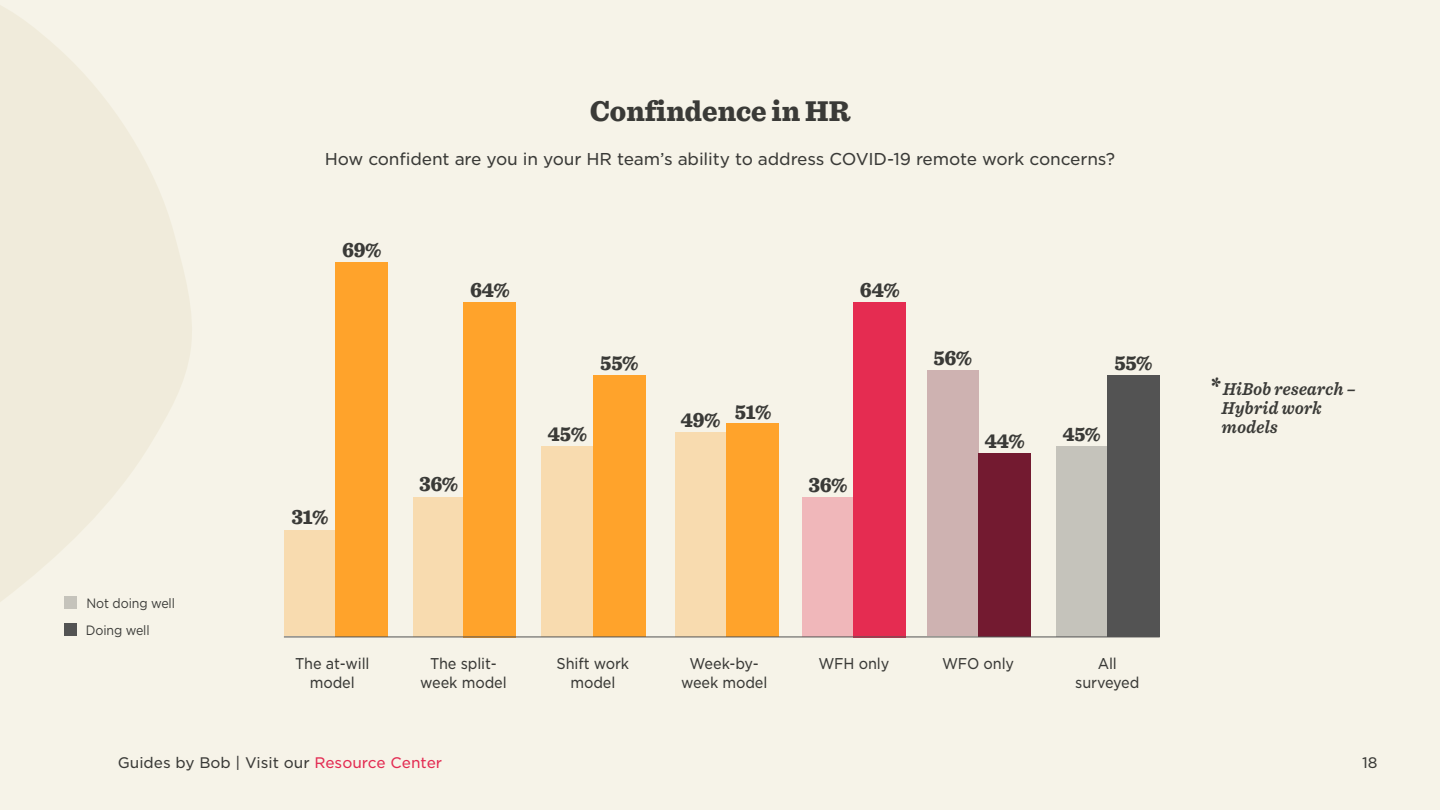
<style>
.page{position:relative;width:1440px;height:810px;background:#f6f3e8}
.page>*{position:absolute;margin:0;border:0;box-sizing:border-box;transform-origin:0 0}
.t1{font:900 30px "Sentinel";color:#3a3a37;scale:.95 1}
.t2{font:900 22.5px "Sentinel S Sm";color:#3a3a37;scale:.92 1}
.t3{font:900 21.67px "Sentinel";letter-spacing:-.01em;color:#3a3a37;scale:.92 1}
.t4{font:900 21px "Sentinel";color:#3a3a37;scale:.92 1}
.t5{font:16.5px "Gotham S Sm";letter-spacing:-.01em;color:#3a3a37}
.t6{font:italic 700 16.5px/19.1px "Sentinel S Sm";letter-spacing:-.01em;color:#3a3a37;scale:.92 1}
.t7{font:15px/19.1px "Gotham S Sm";letter-spacing:-.01em;color:#3a3a37;text-align:center;scale:.92 1}
.t8{font:14.7px "Gotham S Sm";color:#3a3a37}
.t9{font:13.5px/27.6px "Gotham HTF";letter-spacing:-.01em;color:#3a3a37;scale:.92 1}
.s1{color:#e32b52}
</style>
<div class="page">
<div style="left:978px;top:454px;width:53px;height:183px;background:#731a30"></div>
<div style="left:927px;top:370px;width:51px;height:266px;background:#ceb2b1"></div>
<div style="left:1107px;top:376px;width:53px;height:261px;background:#535353"></div>
<div style="left:1056px;top:446px;width:51px;height:190px;background:#c5c3bb"></div>
<div style="left:336px;top:262px;width:52px;height:375px;background:#ffa32b"></div>
<div style="left:284px;top:530px;width:52px;height:106px;background:#f8dbaf"></div>
<div style="left:464px;top:302px;width:52px;height:335px;background:#ffa32b"></div>
<div style="left:414px;top:497px;width:51px;height:139px;background:#f8dbaf"></div>
<div style="left:593px;top:376px;width:53px;height:261px;background:#ffa32b"></div>
<div style="left:727px;top:424px;width:52px;height:213px;background:#ffa32b"></div>
<div style="left:542px;top:446px;width:51px;height:190px;background:#f8dbaf"></div>
<div style="left:676px;top:432px;width:51px;height:204px;background:#f8dbaf"></div>
<div style="left:853px;top:302px;width:53px;height:335px;background:#e52c51"></div>
<div style="left:803px;top:497px;width:51px;height:139px;background:#f0b7ba"></div>
<hr style="left:284px;top:637px;width:876px;height:1px;background:#535353">
<svg style="left:0;top:5px;width:192px;height:631px;fill:#f0ebdb"></svg>
<h1 class="t1" style="left:590px;top:93px;width:275px">Confindence in HR</h1>
<p class="t5" style="left:325px;top:148px;width:792px">How confident are you in your HR team s’ ability to address COVID-19 remote work concerns?</p>
<p class="t9" style="left:86px;top:589px;width:98px">Not doing well<br>Doing well</p>
<h3 class="t3" style="left:342px;top:237px;width:44px">69%</h3>
<h3 class="t3" style="left:470px;top:276px;width:44px">64%</h3>
<h3 class="t3" style="left:292px;top:504px;width:41px">31%</h3>
<h3 class="t3" style="left:419px;top:471px;width:43px">36%</h3>
<h3 class="t3" style="left:600px;top:350px;width:43px">55%</h3>
<h3 class="t3" style="left:548px;top:420px;width:44px">45%</h3>
<h3 class="t3" style="left:860px;top:276px;width:44px">64%</h3>
<h3 class="t3" style="left:681px;top:407px;width:44px">49%</h3>
<h3 class="t3" style="left:735px;top:398px;width:41px">51%</h3>
<h3 class="t3" style="left:809px;top:471px;width:43px">36%</h3>
<p class="t7" style="left:295px;top:653px;width:82px">The at-will model</p>
<p class="t7" style="left:430px;top:653px;width:74px">The split-</p>
<p class="t7" style="left:557px;top:653px;width:80px">Shift work model</p>
<p class="t7" style="left:818px;top:653px;width:79px">WFH only</p>
<p class="t7" style="left:681px;top:653px;width:95px">Week-by&shy;week model</p>
<p class="t7" style="left:420px;top:673px;width:95px">week model</p>
<p class="t8" style="left:118px;top:753px;width:326px">Guides by Bob | Visit our <span class="s1">Resource Center</span></p>
<h3 class="t3" style="left:933px;top:344px;width:43px">56%</h3>
<h3 class="t3" style="left:985px;top:428px;width:45px">44%</h3>
<p class="t7" style="left:942px;top:653px;width:80px">WFO only</p>
<h3 class="t3" style="left:1114px;top:350px;width:43px">55%</h3>
<h3 class="t4" style="left:1063px;top:421px;width:42px">45%</h3>
<p class="t7" style="left:1098px;top:653px;width:22px">All</p>
<p class="t7" style="left:1075px;top:673px;width:71px">surveyed</p>
<h2 class="t2" style="left:1211px;top:369px;width:13px">*</h2>
<p class="t6" style="left:1223px;top:379px;width:146px">HiBob research –</p>
<p class="t6" style="left:1222px;top:398px;width:110px">Hybrid work models</p>
<p class="t8" style="left:1362px;top:753px;width:17px">18</p>
</div>
